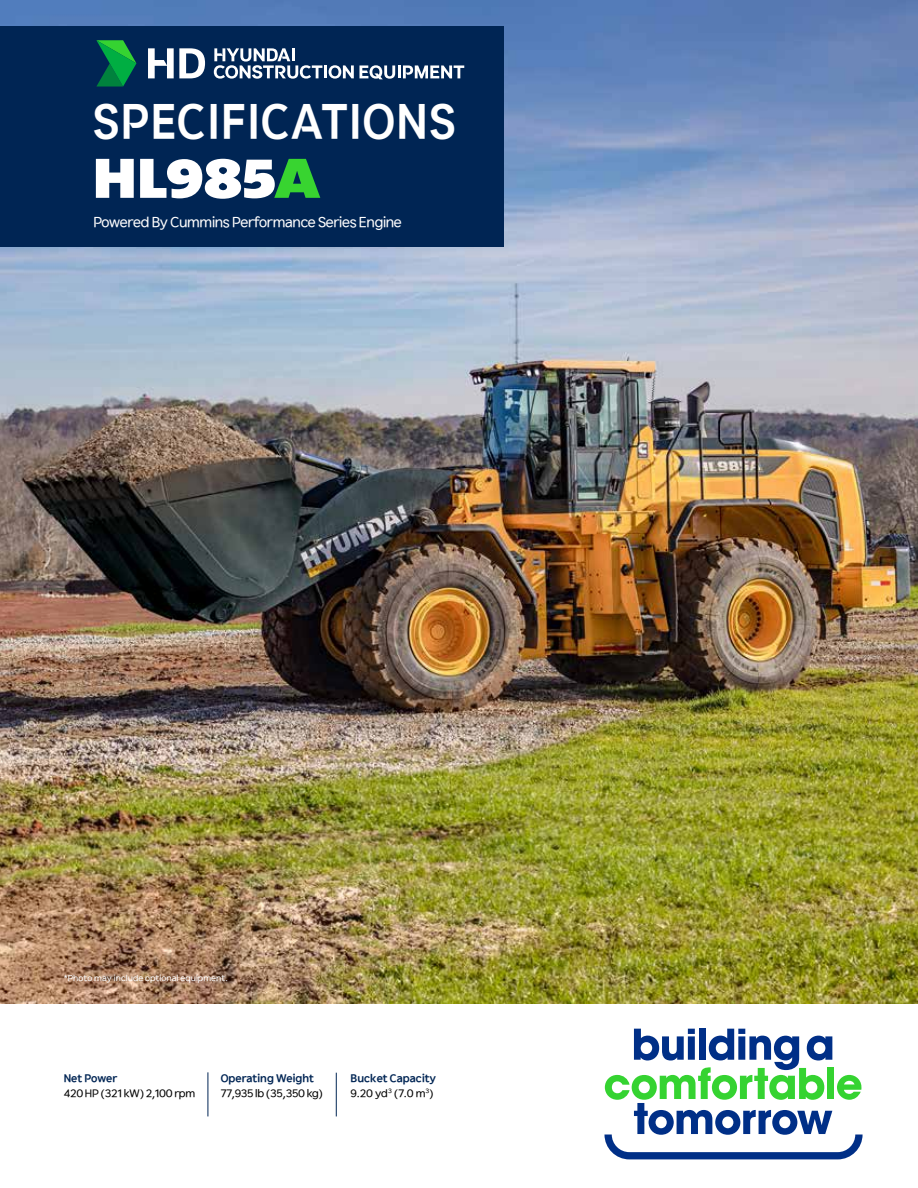
<style>
.page{position:relative;width:918px;height:1188px;background:#fff}
.page>*{position:absolute;margin:0;border:0;box-sizing:border-box;transform-origin:0 0}
.t1{font:800 57.45px "Solitaire MVB Pro";letter-spacing:-.02em;color:#fff;scale:1.09 1}
.t2{font:700 49.5px "HD Hyundai Gothic EN";letter-spacing:.03em;color:#fff;scale:.94 1}
.t3{font:15px "HD Hyundai Gothic EN";letter-spacing:-.025em;color:#fff}
.t4{font:700 11.25px/15.6px "HD Hyundai Gothic EN";color:#002554}
.t5{font:11.25px "HD Hyundai Gothic EN";letter-spacing:-.02em;color:#000}
.t6{font:9px "HD Hyundai Gothic EN";color:#fff}
.s1{color:#38d430}
.s2{font-weight:400;color:#000}
</style>
<div class="page">
<img style="left:0;top:0;width:918px;height:1004px">
<div style="left:0;top:26px;width:504px;height:221px;background:#002554"></div>
<hr style="left:208px;top:1072px;width:1px;height:44px;background:#002554">
<hr style="left:336px;top:1073px;width:1px;height:43px;background:#002554">
<svg style="left:96px;top:40px;width:40px;height:47px"></svg>
<svg style="left:148px;top:48px;width:57px;height:30px"></svg>
<svg style="left:214px;top:48px;width:250px;height:31px"></svg>
<svg style="left:604px;top:1029px;width:259px;height:130px"></svg>
<h2 class="t2" style="left:93px;top:100px;width:388px">SPECIFICATIONS</h2>
<h1 class="t1" style="left:92px;top:140px;width:210px">HL985<span class="s1">A</span></h1>
<h3 class="t3" style="left:93px;top:215px;width:310px">Powered By Cummins Performance Series Engine</h3>
<p class="t6" style="left:64px;top:974px;width:166px">*Photo may include optional equipment.</p>
<p class="t4" style="left:64px;top:1071px;width:55px">Net Power</p>
<p class="t5" style="left:64px;top:1089px;width:133px">420 HP (321 kW) 2,100 rpm</p>
<p class="t4" style="left:221px;top:1071px;width:95px">Operating Weight</p>
<p class="t5" style="left:221px;top:1089px;width:104px">77,935 lb (35,350 kg)</p>
<p class="t4" style="left:351px;top:1071px;width:87px">Bucket Capacity<br><span class="s2">9.20 yd</span><sup>3</sup> <span class="s2">(7.0 m</span><sup>3</sup><span class="s2">)</span></p>
</div>
